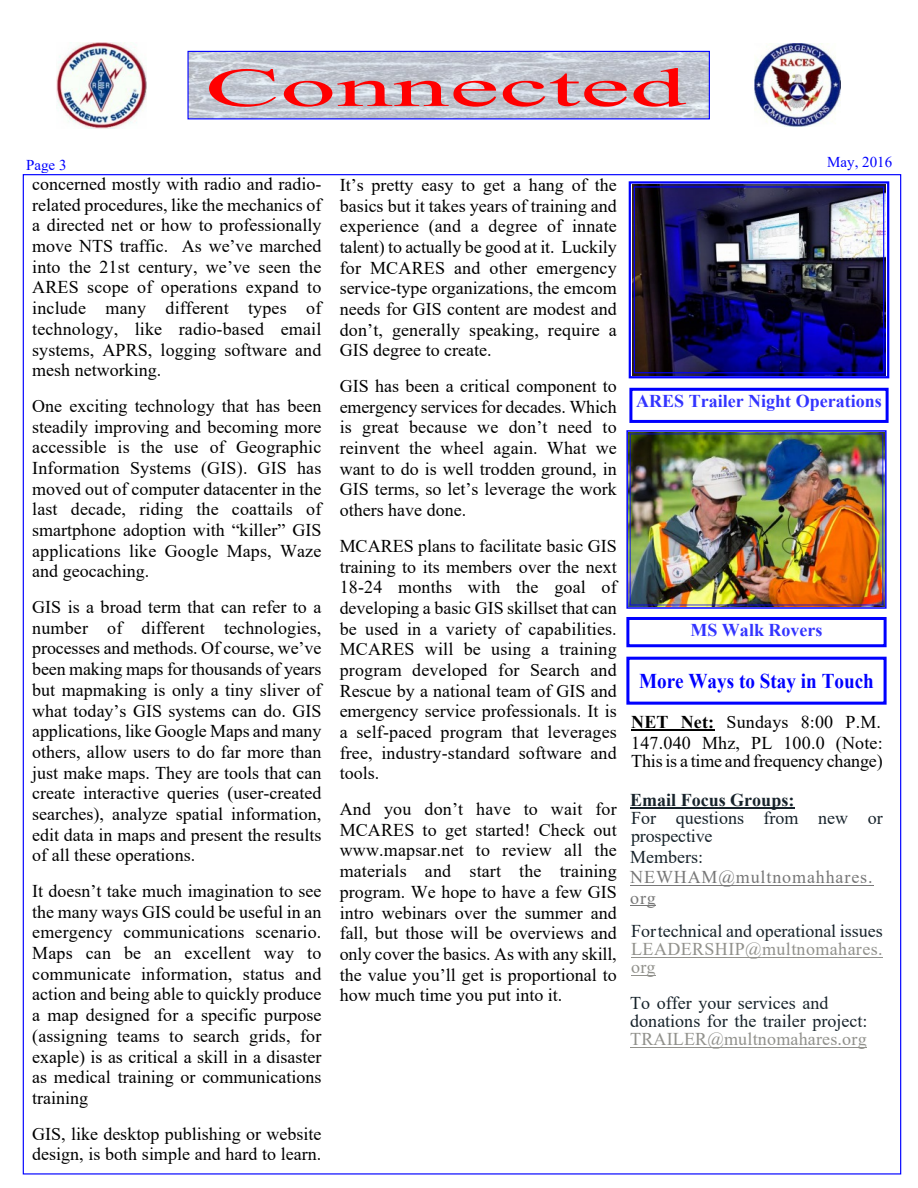
<style>
.page{position:relative;width:918px;height:1188px;background:#fff}
.page>*{position:absolute;margin:0;border:0;box-sizing:border-box;transform-origin:0 0}
.t1{font:54.45px "Times New Roman";color:#f00;scale:2.07 1}
.t2{font:700 21px "Times New Roman";color:#00f;scale:.91 1}
.t3{font:18px/20.7px "Times New Roman";color:#000;text-align:justify}
.t4{font:18px/18px "Times New Roman";color:#17232b}
.t5{font:18px/18px "Times New Roman";letter-spacing:.015em;color:#91918c}
.t6{font:700 18px "Times New Roman";color:#3334ff}
.t7{font:18px/20.7px "Times New Roman";letter-spacing:.05em;color:#777}
.t8{font:700 18px "Times New Roman";color:#17232b}
.t9{font:15px "Times New Roman";color:#00f}
.s1{font-weight:700}
</style>
<div class="page">
<img style="left:189px;top:53px;width:519px;height:64px">
<div style="left:187px;top:51px;width:523px;height:68px;border:1px solid #00f"></div>
<img style="left:57px;top:42px;width:90px;height:86px">
<img style="left:754px;top:44px;width:86px;height:83px">
<div style="left:23px;top:174px;width:878px;height:1001px;background:#fff;border:1px solid #00f"></div>
<div style="left:626px;top:657px;width:261px;height:48px;border:3px solid #00f"></div>
<hr style="left:631px;top:730px;width:83px;height:1px;background:#000">
<hr style="left:630px;top:807px;width:164px;height:2px;background:#17232b">
<hr style="left:630px;top:885px;width:44px;height:1px;background:#777">
<svg style="left:674px;top:885px;width:14px;height:1px"></svg>
<hr style="left:688px;top:885px;width:48px;height:1px;background:#777">
<svg style="left:736px;top:885px;width:46px;height:1px"></svg>
<hr style="left:782px;top:885px;width:34px;height:1px;background:#777">
<svg style="left:816px;top:885px;width:57px;height:1px"></svg>
<svg style="left:630px;top:905px;width:26px;height:1px"></svg>
<hr style="left:631px;top:957px;width:252px;height:1px;background:#91918c">
<svg style="left:631px;top:975px;width:25px;height:1px"></svg>
<hr style="left:630px;top:1047px;width:237px;height:1px;background:#91918c">
<img style="left:629px;top:181px;width:260px;height:197px">
<div style="left:629px;top:388px;width:260px;height:35px;border:3px solid #00f"></div>
<img style="left:626px;top:430px;width:261px;height:179px">
<div style="left:626px;top:617px;width:261px;height:30px;border:3px solid #00f"></div>
<h1 class="t1" style="left:205px;top:68px;width:234px">Connected</h1>
<p class="t9" style="left:26px;top:160px;width:42px">Page 3</p>
<p class="t9" style="left:827px;top:156px;width:67px">May, 2016</p>
<p class="t3" style="left:32px;top:175px;width:291px">concerned mostly with radio and radio&shy;related procedures, like the mechanics of a directed net or how to professionally move NTS traffic. As we’ve marched into the 21st century, we’ve seen the ARES scope of operations expand to include many different types of technology, like radio-based email systems, APRS, logging software and mesh networking.</p>
<p class="t3" style="left:32px;top:397px;width:291px">One exciting technology that has been steadily improving and becoming more accessible is the use of Geographic Information Systems (GIS). GIS has moved out of computer datacenter in the last decade, riding the coattails of smartphone adoption with “killer” GIS applications like Google Maps, Waze and geocaching.</p>
<p class="t3" style="left:32px;top:598px;width:291px">GIS is a broad term that can refer to a number of different technologies, processes and methods. Of course, we’ve been making maps for thousands of years but mapmaking is only a tiny sliver of what today’s GIS systems can do. GIS applications, like Google Maps and many others, allow users to do far more than just make maps. They are tools that can create interactive queries (user-created searches), analyze spatial information, edit data in maps and present the results of all these operations.</p>
<p class="t3" style="left:32px;top:882px;width:291px">It doesn’t take much imagination to see the many ways GIS could be useful in an emergency communications scenario.<br>Maps can be an excellent way to communicate information, status and action and being able to quickly produce a map designed for a specific purpose (assigning teams to search grids, for exaple) is as critical a skill in a disaster as medical training or communications training</p>
<p class="t3" style="left:32px;top:1125px;width:291px">GIS, like desktop publishing or website design, is both simple and hard to learn.</p>
<p class="t3" style="left:340px;top:176px;width:279px">It’s pretty easy to get a hang of the basics but it takes years of training and experience (and a degree of innate talent) to actually be good at it. Luckily for MCARES and other emergency service-type organizations, the emcom needs for GIS content are modest and don’t, generally speaking, require a GIS degree to create.</p>
<p class="t3" style="left:340px;top:377px;width:279px">GIS has been a critical component to emergency services for decades. Which is great because we don’t need to reinvent the wheel again. What we want to do is well trodden ground, in GIS terms, so let’s leverage the work others have done.</p>
<p class="t3" style="left:340px;top:537px;width:279px">MCARES plans to facilitate basic GIS training to its members over the next 18-24 months with the goal of developing a basic GIS skillset that can be used in a variety of capabilities.<br>MCARES will be using a training program developed for Search and Rescue by a national team of GIS and emergency service professionals. It is a self-paced program that leverages free, industry-standard software and tools.</p>
<p class="t3" style="left:340px;top:800px;width:279px">And you don’t have to wait for MCARES to get started! Check out www.mapsar.net to review all the materials and start the training program. We hope to have a few GIS intro webinars over the summer and fall, but those will be overviews and only cover the basics. As with any skill, the value you’ll get is proportional to how much time you put into it.</p>
<p class="t6" style="left:636px;top:395px;width:247px">ARES Trailer Night Operations</p>
<p class="t6" style="left:690px;top:624px;width:134px">MS Walk Rovers</p>
<p class="t2" style="left:639px;top:674px;width:260px">More Ways to Stay in Touch</p>
<p class="t3" style="left:631px;top:714px;width:253px"><span class="s1">NET Net:</span> Sundays 8:00 P.M.<br>147.040 Mhz, PL 100.0 (Note:</p>
<p class="t3" style="left:631px;top:753px;width:253px">This is a time and frequency change)</p>
<p class="t8" style="left:630px;top:794px;width:166px">Email Focus Groups:</p>
<p class="t4" style="left:631px;top:811px;width:253px">For questions from new or prospective</p>
<p class="t4" style="left:630px;top:849px;width:74px">Members:</p>
<p class="t7" style="left:630px;top:869px;width:244px">NEWHAM@multnomahhares. org</p>
<p class="t4" style="left:631px;top:924px;width:253px">For technical and operational issues</p>
<p class="t5" style="left:631px;top:942px;width:253px">LEADERSHIP@multnomahares. org</p>
<p class="t4" style="left:630px;top:996px;width:239px">To offer your services and donations for the trailer project:</p>
<p class="t5" style="left:630px;top:1032px;width:238px">TRAILER@multnomahares.org</p>
</div>
